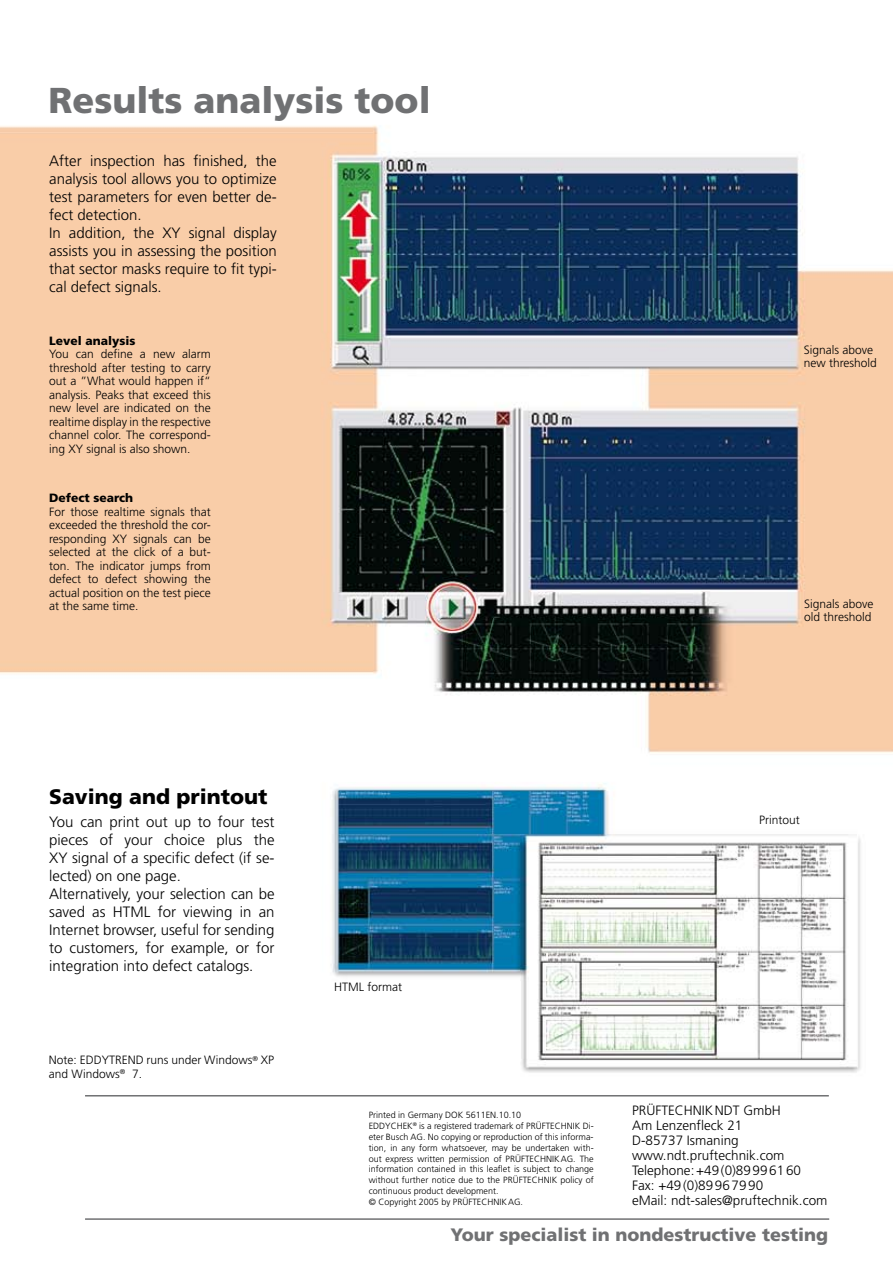
<style>
.page{position:relative;width:893px;height:1263px;background:#fff}
.page>*{position:absolute;margin:0;border:0;box-sizing:border-box;transform-origin:0 0}
.t1{font:900 36px "Frutiger";color:#707173}
.t2{font:900 21px "Frutiger";color:#000}
.t3{font:900 18px "Frutiger";color:#707173}
.t4{font:300 15px/18px "Frutiger";color:#000}
.t5{font:300 13.5px/15px "Frutiger";color:#000}
.t6{font:300 12px/13.5px "Frutiger";color:#000}
.t7{font:900 12px "Frutiger";color:#000}
.t8{font:300 9px/10.8px "Frutiger";color:#000}
</style>
<div class="page">
<img style="left:0;top:125px;width:893px;height:1095px">
<hr style="left:85px;top:1095px;width:744px;height:1px;background:#707173">
<hr style="left:85px;top:1218px;width:744px;height:2px;background:#707173">
<h1 class="t1" style="left:48px;top:79px;width:384px">Results analysis tool</h1>
<p class="t4" style="left:49px;top:152px;width:229px">After inspection has finished, the analysis tool allows you to optimize test parameters for even better de&shy;fect detection.<br>In addition, the XY signal display assists you in assessing the position that sector masks require to fit typi&shy;cal defect signals.</p>
<p class="t7" style="left:49px;top:333px;width:88px">Level analysis</p>
<p class="t6" style="left:49px;top:348px;width:163px;text-align:justify">You can define a new alarm threshold after testing to carry out a ”What would happen if“ analysis. Peaks that exceed this new level are indicated on the realtime display in the respective channel color. The correspond&shy;ing XY signal is also shown.</p>
<p class="t7" style="left:49px;top:491px;width:86px">Defect search</p>
<p class="t6" style="left:49px;top:505px;width:163px;text-align:justify">For those realtime signals that exceeded the threshold the cor&shy;responding XY signals can be selected at the click of a but&shy;ton. The indicator jumps from defect to defect showing the actual position on the test piece at the same time.</p>
<p class="t6" style="left:804px;top:343px;width:75px">Signals above new threshold</p>
<p class="t6" style="left:804px;top:597px;width:71px">Signals above old threshold</p>
<h2 class="t2" style="left:49px;top:784px;width:220px">Saving and printout</h2>
<p class="t4" style="left:49px;top:813px;width:227px">You can print out up to four test pieces of your choice plus the<br>XY signal of a specific defect (if se&shy;lected) on one page.<br>Alternatively, your selection can be saved as HTML for viewing in an<br>Internet browser, useful for sending to customers, for example, or for integration into defect catalogs.</p>
<p class="t6" style="left:49px;top:1054px;width:227px">Note: EDDYTREND runs under Windows<sup>®</sup> XP and Windows<sup>®</sup> 7.</p>
<p class="t6" style="left:759px;top:813px;width:42px">Printout</p>
<p class="t6" style="left:334px;top:980px;width:69px">HTML format</p>
<p class="t8" style="left:369px;top:1110px;width:226px">Printed in Germany DOK 5611EN.10.10<br>EDDYCHEK<sup>®</sup> is a registered trademark of PRÜFTECHNIK Di&shy;eter Busch AG. No copying or reproduction of this informa&shy;tion, in any form whatsoever, may be undertaken with&shy;out express written permission of PRÜFTECHNIKAG. The information contained in this leaflet is subject to change without further notice due to the PRÜFTECHNIK policy of continuous product development.<br>© Copyright 2005 by PRÜFTECHNIKAG.</p>
<p class="t5" style="left:632px;top:1103px;width:197px">PRÜFTECHNIKNDT GmbH<br>Am Lenzenfleck 21<br>D-85737 Ismaning www.ndt.pruftechnik.com<br>Telephone:+49(0)89996160<br>Fax: +49(0)89967990<br>eMail: ndt-sales@pruftechnik.com</p>
<h3 class="t3" style="left:450px;top:1224px;width:379px">Your specialist in nondestructive testing</h3>
</div>
